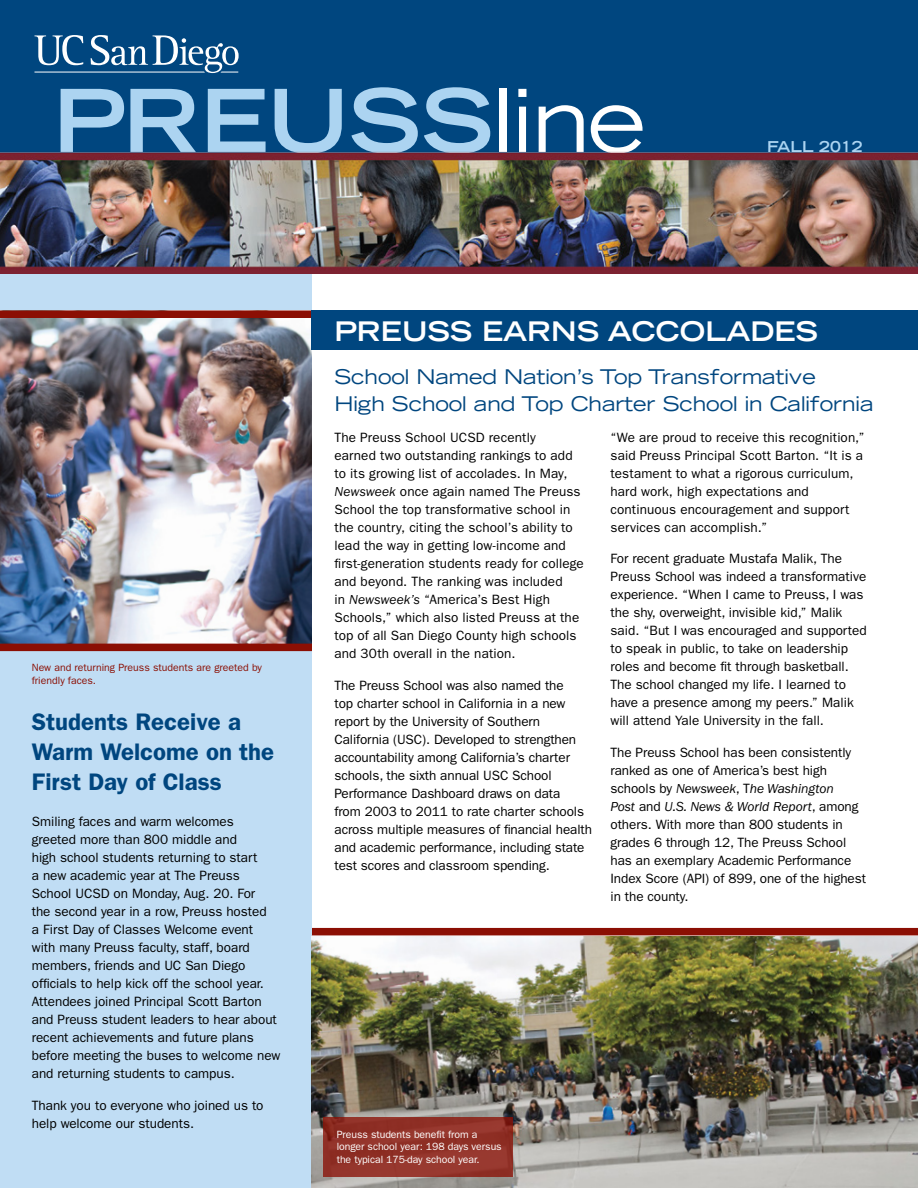
<style>
.page{position:relative;width:918px;height:1188px;background:#fff}
.page>*{position:absolute;margin:0;border:0;box-sizing:border-box;transform-origin:0 0}
.t1{font:700 expanded 87px "Trade Gothic LH";letter-spacing:-.01em;color:#acd4f1}
.t2{font:700 expanded 27px "Trade Gothic LH";color:#fff}
.t3{font:600 24px/30px "Franklin Gothic";color:#00467f}
.t4{font:expanded 20.25px/27px "Trade Gothic LH";letter-spacing:-.005em;color:#00467f}
.t5{font:700 expanded 15px "Trade Gothic LH";color:#acd4f1}
.t6{font:13.5px/18px "Franklin Gothic";letter-spacing:-.005em;color:#000}
.t7{font:10.5px/12.6px "Franklin Gothic";letter-spacing:-.005em;color:#fff}
.t8{font:10.5px/12.6px "Franklin Gothic";color:#8b0f04}
.s1{font-weight:400;color:#fff}
.s2{font-style:italic}
</style>
<div class="page">
<div style="left:312px;top:928px;width:606px;height:7px;background:#8b0f04"></div>
<div style="left:0;top:220px;width:312px;height:968px;background:#c0ddf4"></div>
<div style="left:0;top:0;width:918px;height:181px;background:#00467f"></div>
<img style="left:0;top:152px;width:918px;height:121px">
<img style="left:0;top:318px;width:312px;height:326px">
<div style="left:0;top:310px;width:312px;height:8px;background:#8b0f04"></div>
<div style="left:0;top:644px;width:312px;height:7px;background:#8b0f04"></div>
<svg style="left:34px;top:35px;width:205px;height:38px"></svg>
<img style="left:312px;top:936px;width:606px;height:252px">
<div style="left:323px;top:1117px;width:190px;height:60px;background:#933329"></div>
<div style="left:312px;top:310px;width:606px;height:40px;background:#00467f"></div>
<h1 class="t1" style="left:53px;top:64px;width:594px">PREUSS<span class="s1">line</span></h1>
<p class="t5" style="left:767px;top:137px;width:97px">FALL 2012</p>
<p class="t8" style="left:32px;top:661px;width:232px">New and returning Preuss students are greeted by friendly faces.</p>
<h3 class="t3" style="left:32px;top:707px;width:244px">Students Receive a<br>Warm Welcome on the<br>First Day of Class</h3>
<p class="t6" style="left:32px;top:813px;width:250px">Smiling faces and warm welcomes greeted more than 800 middle and<br>high school students returning to start<br>a new academic year at The Preuss School UCSD on Monday, Aug. 20. For<br>the second year in a row, Preuss hosted<br>a First Day of Classes Welcome event<br>with many Preuss faculty, staff, board members, friends and UC San Diego officials to help kick off the school year.<br>Attendees joined Principal Scott Barton and Preuss student leaders to hear about recent achievements and future plans before meeting the buses to welcome new and returning students to campus.</p>
<p class="t6" style="left:32px;top:1096px;width:233px">Thank you to everyone who joined us to help welcome our students.</p>
<h2 class="t2" style="left:334px;top:314px;width:46px">PREUSS</h2>
<h2 class="t2" style="left:482px;top:314px;width:337px">EARNS ACCOLADES</h2>
<h3 class="t4" style="left:334px;top:362px;width:541px">School N amed N ation’s Top Transformative<br>High School and Top Charter School in California</h3>
<p class="t6" style="left:334px;top:429px;width:251px">The Preuss School UCSD recently<br>earned two outstanding rankings to add to its growing list of accolades. In May, <span class="s2">Newsweek</span> once again named The Preuss School the top transformative school in the country, citing the school’s ability to lead the way in getting low-income and first-generation students ready for college and beyond. The ranking was included<br>in <span class="s2">Newsweek’s</span> “America’s Best High Schools,” which also listed Preuss at the top of all San Diego County high schools and 30th overall in the nation.</p>
<p class="t6" style="left:334px;top:676px;width:259px">The Preuss School was also named the<br>top charter school in California in a new report by the University of Southern California (USC). Developed to strengthen accountability among California’s charter schools, the sixth annual USC School Performance Dashboard draws on data<br>from 2003 to 2011 to rate charter schools across multiple measures of financial health and academic performance, including state test scores and classroom spending.</p>
<p class="t6" style="left:611px;top:429px;width:256px">“We are proud to receive this recognition,” said Preuss Principal Scott Barton. “It is a testament to what a rigorous curriculum, hard work, high expectations and continuous encouragement and support services can accomplish.”</p>
<p class="t6" style="left:611px;top:550px;width:258px">For recent graduate Mustafa Malik, The Preuss School was indeed a transformative experience. “When I came to Preuss, I was the shy, overweight, invisible kid,” Malik said. “But I was encouraged and supported to speak in public, to take on leadership roles and become fit through basketball.<br>The school changed my life. I learned to have a presence among my peers.” Malik will attend Yale University in the fall.</p>
<p class="t6" style="left:611px;top:743px;width:257px">The Preuss School has been consistently ranked as one of America’s best high schools by <span class="s2">Newsweek</span>, T<span class="s2">he Washington<br>Post</span> and <span class="s2">U.S. News &amp; World Report</span>, among others. With more than 800 students in grades 6 through 12, The Preuss School has an exemplary Academic Performance Index Score (API) of 899, one of the highest in the county.</p>
<p class="t7" style="left:337px;top:1128px;width:167px">Preuss students benefit from a longer school year: 198 days versus the typical 175-day school year.</p>
</div>
